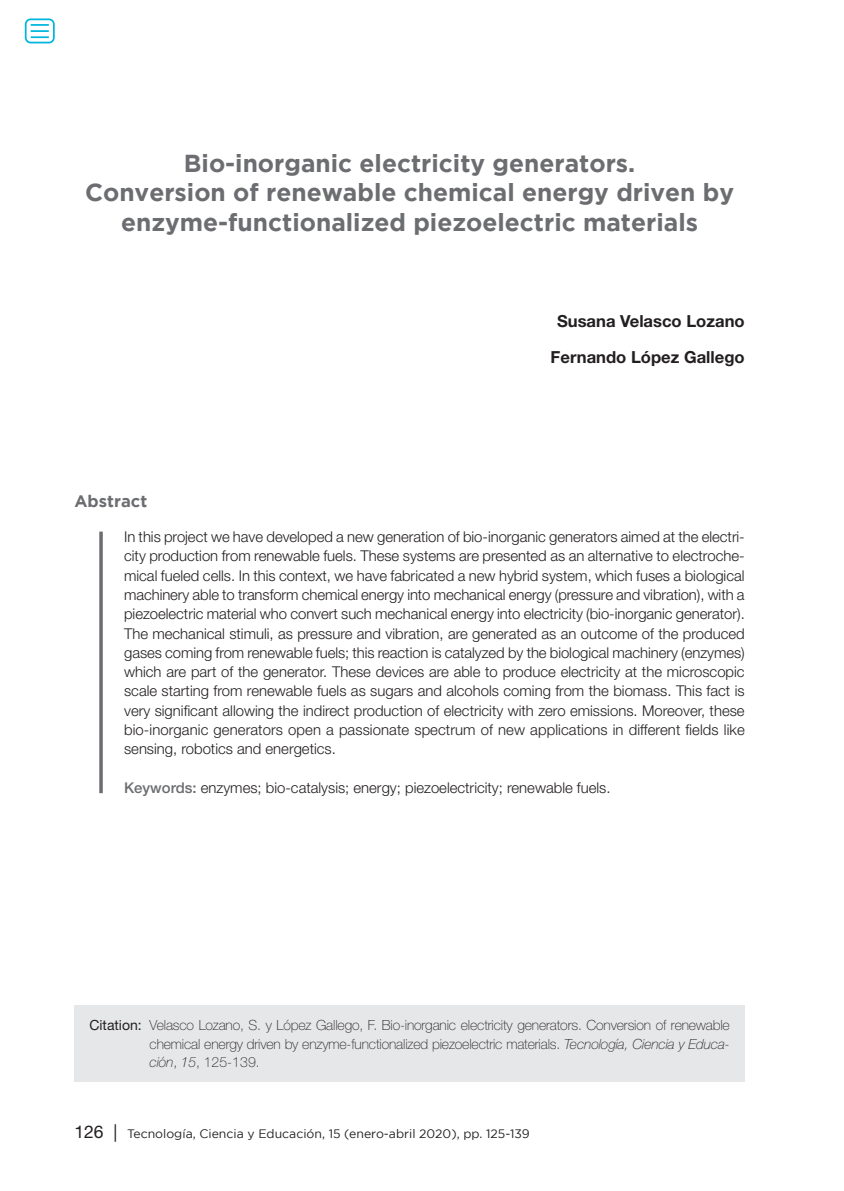
<style>
.page{position:relative;width:844px;height:1191px;background:#fff}
.page>*{position:absolute;margin:0;border:0;box-sizing:border-box;transform-origin:0 0}
.Título_NUEVO_FORMATO{font:700 24.5px/29.8px "Gotham";color:#6c6d70;text-align:center}
.Autor_Helv{font:700 16.62px "Helvetica Neue LT Std";color:#231f20}
.Extracto_helv{font:700 16.62px "Gotham";color:#6c6d70}
.P__CLAVE{font:300 14.88px/19.2px "Helvetica Neue LT Std";color:#231f20;text-align:justify}
.Cómo_citar{font:100 14px/18.4px "Helvetica Neue LT Std";letter-spacing:-.01em;color:#231f20;text-align:justify}
.t1{font:12.25px "Gotham";color:#231f20}
.s1{font-weight:500;color:#6c6d70}
.s2{font-weight:400}
.s3{font-style:italic}
.s4{font-family:"Helvetica Neue LT Std";font-size:17.5px}
</style>
<div class="page">
<svg style="left:99px;top:531px;width:4px;height:262px"></svg>
<div style="left:74px;top:1005px;width:670px;height:76px;background:#e6e7e9"></div>
<div style="left:25px;top:18px;width:30px;height:25px;border:2px solid #00b6de;border-radius:5px"></div>
<svg style="left:31px;top:24px;width:18px;height:14px"></svg>
<p class="Título_NUEVO_FORMATO" style="left:85px;top:147px;width:650px">Bio-inorganic electricity generators.<br>Conversion of renewable chemical energy driven by enzyme-functionalized piezoelectric materials</p>
<p class="Autor_Helv" style="left:557px;top:310px;width:189px">Susana Velasco Lozano</p>
<p class="Autor_Helv" style="left:550px;top:346px;width:195px">Fernando López Gallego</p>
<p class="Extracto_helv" style="left:74px;top:491px;width:74px">Abstract</p>
<p class="P__CLAVE" style="left:124px;top:527px;width:622px">In this project we have developed a new generation of bio-inorganic generators aimed at the electri&shy;city production from renewable fuels. These systems are presented as an alternative to electroche&shy;mical fueled cells. In this context, we have fabricated a new hybrid system, which fuses a biological machinery able to transform chemical energy into mechanical energy (pressure and vibration), with a piezoelectric material who convert such mechanical energy into electricity (bio-inorganic generator).<br>The mechanical stimuli, as pressure and vibration, are generated as an outcome of the produced gases coming from renewable fuels; this reaction is catalyzed by the biological machinery (enzymes) which are part of the generator. These devices are able to produce electricity at the microscopic scale starting from renewable fuels as sugars and alcohols coming from the biomass. This fact is very significant allowing the indirect production of electricity with zero emissions. Moreover, these bio-inorganic generators open a passionate spectrum of new applications in different fields like sensing, robotics and energetics.</p>
<p class="P__CLAVE" style="left:124px;top:778px;width:488px"><span class="s1">Keywords:</span> enzymes; bio-catalysis; energy; piezoelectricity; renewable fuels.</p>
<p class="Cómo_citar" style="left:149px;top:1016px;width:581px;text-indent:-60px"><span class="s2">Citation:</span> Velasco Lozano, S. y López Gallego, F. Bio-inorganic electricity generators. Conversion of renewable chemical energy driven by enzyme-functionalized piezoelectric materials. <span class="s3">Tecnología, Ciencia y Educa&shy;ción</span>, <span class="s3">15</span>, 125-139.</p>
<p class="t1" style="left:74px;top:1126px;width:457px"><span class="s4">126 |</span> Tecnología, Ciencia y Educación, 15 (enero-abril 2020), pp. 125-139</p>
</div>
